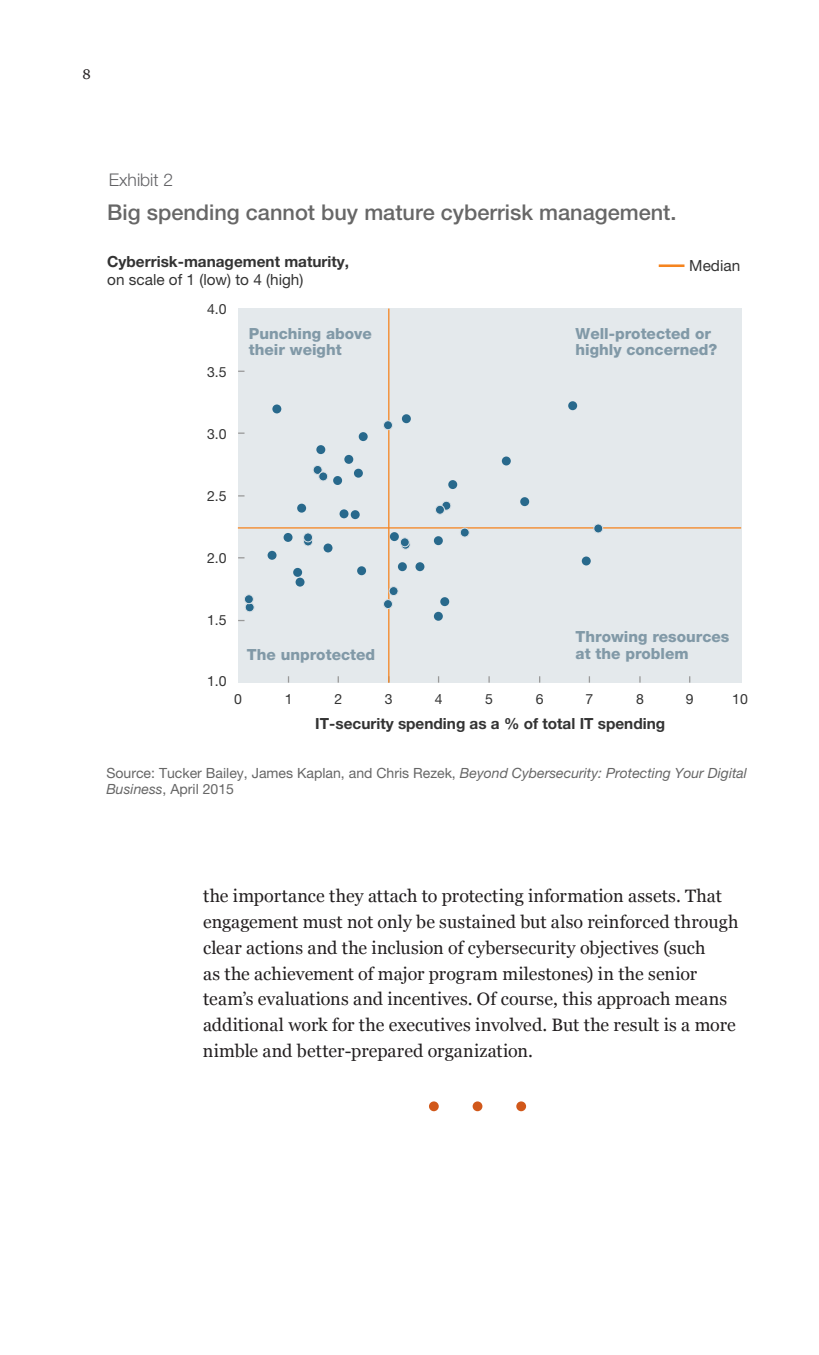
<style>
.page{position:relative;width:819px;height:1355px;background:#fff}
.page>*{position:absolute;margin:0;border:0;box-sizing:border-box;transform-origin:0 0}
.t1{font:500 21.7px "Helvetica Neue LT Std";color:#676767}
.t2{font:17.85px/25.9px "Georgia";letter-spacing:.005em;color:#231f20}
.t3{font:300 17.5px "Helvetica Neue LT Std";color:#636366}
.t4{font:800 15.4px/16.6px "Helvetica Neue LT Std";color:#8199a7}
.t5{font:700 15.4px/17.8px "Helvetica Neue LT Std";color:#333}
.t6{font:15.4px "Helvetica Neue LT Std";color:#333}
.t7{font:14px/16.6px "Helvetica Neue LT Std";color:#666}
.t8{font:14px "Helvetica Neue LT Std";color:#333}
.t9{font:14px "Georgia";color:#231f20}
.s1{font-weight:400}
.s2{font-style:italic}
</style>
<div class="page">
<div style="left:473px;top:1101px;width:9px;height:10px;background:#d1581a;border-radius:50%"></div>
<div style="left:516px;top:1101px;width:10px;height:10px;background:#d1581a;border-radius:50%"></div>
<div style="left:429px;top:1101px;width:10px;height:10px;background:#d1581a;border-radius:50%"></div>
<div style="left:238px;top:308px;width:503px;height:374px;background:#e4e9ec"></div>
<svg style="left:238px;top:432px;width:7px;height:2px"></svg>
<svg style="left:488px;top:676px;width:2px;height:6px"></svg>
<svg style="left:639px;top:676px;width:2px;height:6px"></svg>
<hr style="left:238px;top:527px;width:503px;height:1px;background:#f5841f">
<hr style="left:659px;top:264px;width:25px;height:3px;background:#f5841f">
<hr style="left:388px;top:308px;width:1px;height:374px;background:#f5841f">
<div style="left:389px;top:586px;width:9px;height:10px;background:#28698c;border:1px solid #d9e0e5;border-radius:50%"></div>
<div style="left:416px;top:562px;width:8px;height:9px;background:#28698c;border-radius:50%"></div>
<div style="left:440px;top:597px;width:9px;height:9px;background:#28698c;border-radius:50%"></div>
<div style="left:245px;top:602px;width:9px;height:10px;background:#28698c;border:1px solid #d9e0e5;border-radius:50%"></div>
<div style="left:460px;top:528px;width:10px;height:9px;background:#28698c;border:1px solid #d9e0e5;border-radius:50%"></div>
<div style="left:434px;top:612px;width:9px;height:9px;background:#28698c;border-radius:50%"></div>
<svg style="left:303px;top:536px;width:10px;height:10px"></svg>
<div style="left:296px;top:577px;width:9px;height:9px;background:#28698c;border-radius:50%"></div>
<div style="left:293px;top:568px;width:9px;height:9px;background:#28698c;border-radius:50%"></div>
<div style="left:324px;top:543px;width:9px;height:9px;background:#28698c;border-radius:50%"></div>
<div style="left:357px;top:566px;width:9px;height:9px;background:#28698c;border-radius:50%"></div>
<div style="left:303px;top:532px;width:10px;height:10px;background:#28698c;border:1px solid #d9e0e5;border-radius:50%"></div>
<div style="left:582px;top:556px;width:9px;height:9px;background:#28698c;border-radius:50%"></div>
<div style="left:593px;top:523px;width:10px;height:10px;background:#28698c;border:1px solid #d9e0e5;border-radius:50%"></div>
<div style="left:398px;top:562px;width:9px;height:9px;background:#28698c;border-radius:50%"></div>
<div style="left:401px;top:540px;width:9px;height:9px;background:#79a0b5;border:1px solid #d9e0e5;border-radius:50%"></div>
<div style="left:268px;top:551px;width:9px;height:9px;background:#28698c;border-radius:50%"></div>
<div style="left:434px;top:536px;width:9px;height:9px;background:#28698c;border-radius:50%"></div>
<div style="left:284px;top:533px;width:9px;height:9px;background:#28698c;border-radius:50%"></div>
<div style="left:244px;top:594px;width:10px;height:10px;background:#28698c;border:1px solid #d9e0e5;border-radius:50%"></div>
<div style="left:390px;top:532px;width:9px;height:9px;background:#28698c;border-radius:50%"></div>
<div style="left:400px;top:537px;width:10px;height:10px;background:#28698c;border:1px solid #d9e0e5;border-radius:50%"></div>
<div style="left:383px;top:599px;width:10px;height:10px;background:#28698c;border:1px solid #d9e0e5;border-radius:50%"></div>
<div style="left:359px;top:432px;width:9px;height:9px;background:#28698c;border-radius:50%"></div>
<div style="left:448px;top:480px;width:9px;height:9px;background:#28698c;border-radius:50%"></div>
<div style="left:442px;top:501px;width:9px;height:9px;background:#28698c;border:1px solid #d9e0e5;border-radius:50%"></div>
<div style="left:344px;top:455px;width:9px;height:9px;background:#28698c;border-radius:50%"></div>
<div style="left:272px;top:404px;width:9px;height:9px;background:#28698c;border-radius:50%"></div>
<div style="left:313px;top:465px;width:9px;height:10px;background:#28698c;border:1px solid #d9e0e5;border-radius:50%"></div>
<div style="left:297px;top:503px;width:9px;height:9px;background:#28698c;border-radius:50%"></div>
<div style="left:568px;top:401px;width:9px;height:9px;background:#28698c;border-radius:50%"></div>
<div style="left:340px;top:509px;width:9px;height:9px;background:#28698c;border-radius:50%"></div>
<div style="left:383px;top:420px;width:10px;height:10px;background:#28698c;border:1px solid #d9e0e5;border-radius:50%"></div>
<div style="left:333px;top:476px;width:9px;height:9px;background:#28698c;border-radius:50%"></div>
<div style="left:520px;top:497px;width:9px;height:9px;background:#28698c;border-radius:50%"></div>
<div style="left:351px;top:510px;width:9px;height:9px;background:#28698c;border-radius:50%"></div>
<div style="left:502px;top:456px;width:9px;height:9px;background:#28698c;border-radius:50%"></div>
<div style="left:402px;top:414px;width:9px;height:9px;background:#28698c;border-radius:50%"></div>
<div style="left:354px;top:469px;width:9px;height:9px;background:#28698c;border-radius:50%"></div>
<div style="left:435px;top:505px;width:10px;height:9px;background:#28698c;border:1px solid #d9e0e5;border-radius:50%"></div>
<div style="left:316px;top:445px;width:9px;height:9px;background:#28698c;border-radius:50%"></div>
<div style="left:318px;top:471px;width:10px;height:10px;background:#28698c;border:1px solid #d9e0e5;border-radius:50%"></div>
<svg style="left:238px;top:370px;width:7px;height:2px"></svg>
<p class="t9" style="left:83px;top:64px;width:10px">8</p>
<p class="t3" style="left:109px;top:169px;width:66px">Exhibit 2</p>
<p class="t1" style="left:107px;top:199px;width:571px">Big spending cannot buy mature cyberrisk management.</p>
<p class="t5" style="left:107px;top:252px;width:243px">Cyberrisk-management maturity, <span class="s1">on scale of 1 (low) to 4 (high)</span></p>
<p class="t4" style="left:249px;top:325px;width:124px">Punching above their weight</p>
<p class="t4" style="left:576px;top:325px;width:143px">Well-protected or highly concerned?</p>
<p class="t6" style="left:689px;top:256px;width:52px">Median</p>
<p class="t8" style="left:207px;top:301px;width:21px">4.0</p>
<p class="t8" style="left:207px;top:363px;width:21px">3.5</p>
<p class="t8" style="left:207px;top:425px;width:21px">3.0</p>
<p class="t8" style="left:207px;top:487px;width:21px">2.5</p>
<p class="t8" style="left:207px;top:549px;width:21px">2.0</p>
<p class="t8" style="left:207px;top:611px;width:21px">1.5</p>
<p class="t8" style="left:207px;top:672px;width:21px">1.0</p>
<p class="t4" style="left:576px;top:628px;width:155px">Throwing resources</p>
<p class="t4" style="left:247px;top:646px;width:130px">The unprotected</p>
<p class="t4" style="left:576px;top:645px;width:115px">at the problem</p>
<p class="t8" style="left:234px;top:690px;width:9px">0</p>
<p class="t8" style="left:285px;top:690px;width:9px">1</p>
<p class="t8" style="left:334px;top:690px;width:9px">2</p>
<p class="t8" style="left:385px;top:690px;width:9px">3</p>
<p class="t8" style="left:435px;top:690px;width:9px">4</p>
<p class="t8" style="left:485px;top:690px;width:9px">5</p>
<p class="t8" style="left:536px;top:690px;width:9px">6</p>
<p class="t8" style="left:586px;top:690px;width:9px">7</p>
<p class="t8" style="left:636px;top:690px;width:9px">8</p>
<p class="t8" style="left:686px;top:690px;width:9px">9</p>
<p class="t8" style="left:732px;top:690px;width:17px">10</p>
<p class="t5" style="left:315px;top:714px;width:351px">IT-security spending as a % of total IT spending</p>
<p class="t7" style="left:106px;top:764px;width:642px">Source: Tucker Bailey, James Kaplan, and Chris Rezek, <span class="s2">Beyond Cybersecurity: Protecting Your Digital<br>Business</span>, April 2015</p>
<p class="t2" style="left:203px;top:882px;width:537px">the importance they attach to protecting information assets. That engagement must not only be sustained but also reinforced through clear actions and the inclusion of cybersecurity objectives (such<br>as the achievement of major program milestones) in the senior team’s evaluations and incentives. Of course, this approach means additional work for the executives involved. But the result is a more nimble and better-prepared organization.</p>
</div>
